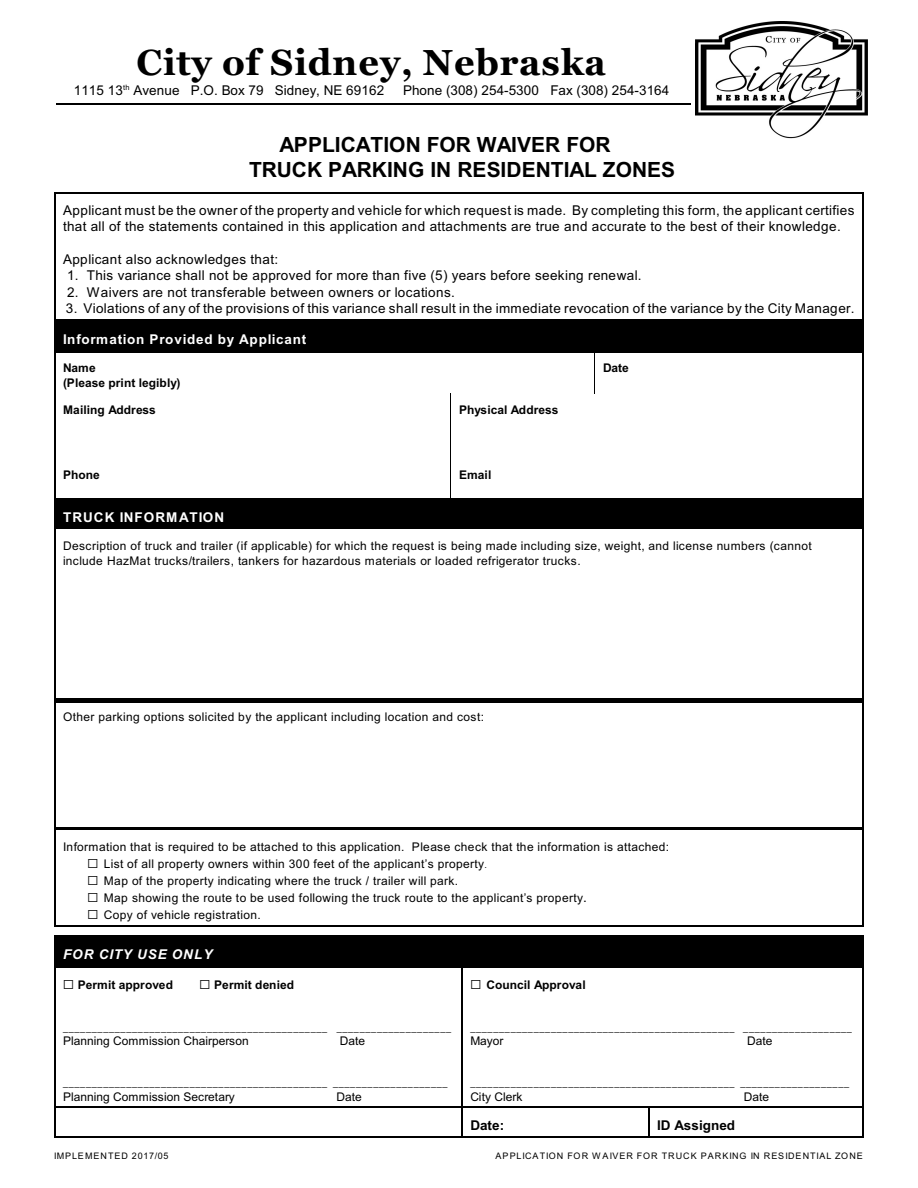
<style>
.page{position:relative;width:918px;height:1188px;background:#fff}
.page>*{position:absolute;margin:0;border:0;box-sizing:border-box;transform-origin:0 0}
.t1{font:700 36px "Georgia";letter-spacing:.025em;color:#000}
.t2{font:700 21px/24.9px "Arial";letter-spacing:.005em;color:#000}
.t3{font:13.5px/16.4px "Arial";letter-spacing:.02em;color:#000}
.t4{font:700 13.5px "Arial";letter-spacing:.07em;color:#fff}
.t5{font:700 13.5px "Arial";letter-spacing:.005em;color:#000}
.t6{font:italic 700 13.5px "Arial";letter-spacing:.075em;color:#fff}
.t7{font:12px/17px "Arial";letter-spacing:.03em;color:#000}
.t8{font:700 12px/14.4px "Arial";letter-spacing:.01em;color:#000}
.t9{font:12px "Arial";color:#000}
.t10{font:9px "Arial";letter-spacing:.12em;color:#000}
.t11{font:9px "Arial";letter-spacing:.1em;color:#000}
.t12{font:7.5px "Arial";color:#000}
.s1{font-size:9px}
.s2{font-size:13.5px}
</style>
<div class="page">
<hr style="left:54px;top:193px;width:1px;height:127px;background:#000">
<hr style="left:863px;top:193px;width:1px;height:127px;background:#000">
<hr style="left:54px;top:193px;width:810px;height:1px;background:#000">
<hr style="left:54px;top:319px;width:810px;height:1px;background:#000">
<div style="left:54px;top:321px;width:810px;height:31px;background:#000"></div>
<hr style="left:54px;top:352px;width:1px;height:42px;background:#000">
<hr style="left:54px;top:352px;width:540px;height:1px;background:#000">
<hr style="left:863px;top:352px;width:1px;height:42px;background:#000">
<hr style="left:594px;top:352px;width:270px;height:1px;background:#000">
<hr style="left:54px;top:394px;width:1px;height:64px;background:#000">
<hr style="left:863px;top:394px;width:1px;height:64px;background:#000">
<hr style="left:54px;top:458px;width:1px;height:40px;background:#000">
<hr style="left:863px;top:458px;width:1px;height:40px;background:#000">
<div style="left:54px;top:498px;width:396px;height:31px;background:#000"></div>
<div style="left:450px;top:498px;width:414px;height:31px;background:#000"></div>
<hr style="left:54px;top:529px;width:1px;height:43px;background:#000">
<hr style="left:863px;top:529px;width:1px;height:43px;background:#000">
<hr style="left:54px;top:699px;width:810px;height:1px;background:#000">
<hr style="left:54px;top:700px;width:810px;height:3px;background:#000">
<svg style="left:54px;top:572px;width:1px;height:255px"></svg>
<svg style="left:863px;top:572px;width:1px;height:255px"></svg>
<hr style="left:54px;top:827px;width:810px;height:3px;background:#000">
<hr style="left:54px;top:830px;width:1px;height:97px;background:#000">
<hr style="left:863px;top:830px;width:1px;height:97px;background:#000">
<hr style="left:54px;top:925px;width:810px;height:2px;background:#000">
<div style="left:54px;top:935px;width:594px;height:31px;background:#000"></div>
<div style="left:648px;top:935px;width:216px;height:31px;background:#000"></div>
<hr style="left:54px;top:966px;width:1px;height:142px;background:#000">
<hr style="left:54px;top:966px;width:407px;height:2px;background:#000">
<hr style="left:54px;top:1106px;width:407px;height:2px;background:#000">
<hr style="left:462px;top:966px;width:1px;height:142px;background:#000">
<hr style="left:462px;top:966px;width:186px;height:2px;background:#000">
<hr style="left:462px;top:1106px;width:186px;height:2px;background:#000">
<hr style="left:863px;top:966px;width:1px;height:142px;background:#000">
<hr style="left:648px;top:966px;width:216px;height:2px;background:#000">
<hr style="left:648px;top:1106px;width:216px;height:2px;background:#000">
<svg style="left:54px;top:1108px;width:1px;height:28px"></svg>
<hr style="left:54px;top:1136px;width:407px;height:1px;background:#000">
<svg style="left:462px;top:1108px;width:1px;height:28px"></svg>
<hr style="left:462px;top:1136px;width:186px;height:1px;background:#000">
<svg style="left:648px;top:1108px;width:1px;height:28px"></svg>
<svg style="left:863px;top:1108px;width:1px;height:28px"></svg>
<hr style="left:648px;top:1136px;width:216px;height:1px;background:#000">
<hr style="left:56px;top:103px;width:634px;height:2px;background:#000">
<img style="left:696px;top:22px;width:172px;height:117px">
<h1 class="t1" style="left:136px;top:47px;width:471px">City of Sidney, Nebraska</h1>
<p class="t3" style="left:74px;top:84px;width:312px">1115 13 Avenue P.O. Box 79 Sidney, NE 69162</p>
<p class="t3" style="left:403px;top:84px;width:268px">Phone (308) 254-5300 Fax (308) 254-3164</p>
<p class="t12" style="left:123px;top:84px;width:8px">th</p>
<h2 class="t2" style="left:249px;top:135px;width:428px;text-indent:30px">APPLICATION FOR WAIVER FOR<br>TRUCK PARKING IN RESIDENTIAL ZONES</h2>
<p class="t3" style="left:63px;top:203px;width:793px">Applicant must be the owner of the property and vehicle for which request is made. By completing this form, the applicant certifies that all of the statements contained in this application and attachments are true and accurate to the best of their knowledge.</p>
<p class="t3" style="left:63px;top:252px;width:217px">Applicant also acknowledges that:</p>
<p class="t3" style="left:67px;top:269px;width:576px">1. This variance shall not be approved for more than five (5) years before seeking renewal.</p>
<p class="t3" style="left:67px;top:285px;width:390px">2. Waivers are not transferable between owners or locations.</p>
<p class="t3" style="left:66px;top:302px;width:790px">3. Violations of any of the provisions of this variance shall result in the immediate revocation of the variance by the City Manager.</p>
<p class="t4" style="left:63px;top:334px;width:245px">Information Provided by Applicant</p>
<p class="t8" style="left:63px;top:362px;width:119px">Name<br>(Please print legibly)</p>
<p class="t8" style="left:603px;top:362px;width:27px">Date</p>
<p class="t8" style="left:63px;top:404px;width:94px">Mailing Address</p>
<p class="t8" style="left:459px;top:404px;width:101px">Physical Address</p>
<p class="t8" style="left:63px;top:468px;width:38px">Phone</p>
<p class="t8" style="left:459px;top:468px;width:34px">Email</p>
<p class="t4" style="left:63px;top:512px;width:163px">TRUCK INFORMATION</p>
<p class="t7" style="left:63px;top:540px;width:750px;line-height:14.7px">Description of truck and trailer (if applicable) for which the request is being made including size, weight, and license numbers (cannot include HazMat trucks/trailers, tankers for hazardous materials or loaded refrigerator trucks.</p>
<p class="t7" style="left:63px;top:709px;width:423px">Other parking options solicited by the applicant including location and cost:</p>
<p class="t7" style="left:104px;top:840px;width:567px;text-indent:-41px">Information that is required to be attached to this application. Please check that the information is attached:<br>List of all property owners within 300 feet of the applicant’s property<span class="s1">.<br></span>Map of the property indicating where the truck / trailer will park.<br>Map showing the route to be used following the truck route to the applicant’s property<span class="s2">.<br></span>Copy of vehicle registration.</p>
<p class="t6" style="left:63px;top:949px;width:151px">FOR CITY USE ONLY</p>
<p class="t8" style="left:78px;top:979px;width:97px">Permit approved</p>
<p class="t8" style="left:214px;top:979px;width:81px">Permit denied</p>
<p class="t8" style="left:486px;top:979px;width:101px">Council Approval</p>
<p class="t10" style="left:63px;top:1024px;width:390px">______________________________________________ ____________________</p>
<p class="t9" style="left:63px;top:1037px;width:187px">Planning Commission Chairperson</p>
<p class="t7" style="left:340px;top:1034px;width:27px">Date</p>
<p class="t10" style="left:63px;top:1080px;width:386px">______________________________________________ ____________________</p>
<p class="t9" style="left:63px;top:1092px;width:173px">Planning Commission Secretary</p>
<p class="t7" style="left:337px;top:1089px;width:27px">Date</p>
<p class="t10" style="left:470px;top:1024px;width:383px">______________________________________________ ___________________</p>
<p class="t7" style="left:470px;top:1034px;width:35px">Mayor</p>
<p class="t7" style="left:747px;top:1034px;width:27px">Date</p>
<p class="t10" style="left:470px;top:1080px;width:380px">______________________________________________ ___________________</p>
<p class="t9" style="left:470px;top:1092px;width:54px">City Clerk</p>
<p class="t7" style="left:744px;top:1089px;width:27px">Date</p>
<p class="t5" style="left:470px;top:1120px;width:35px">Date:</p>
<p class="t5" style="left:657px;top:1120px;width:80px">ID Assigned</p>
<p class="t11" style="left:54px;top:1153px;width:116px">IMPLEMENTED 2017/05</p>
<p class="t10" style="left:496px;top:1153px;width:369px">APPLICATION FOR WAIVER FOR TRUCK PARKING IN RESIDENTIAL ZONE</p>
</div>
